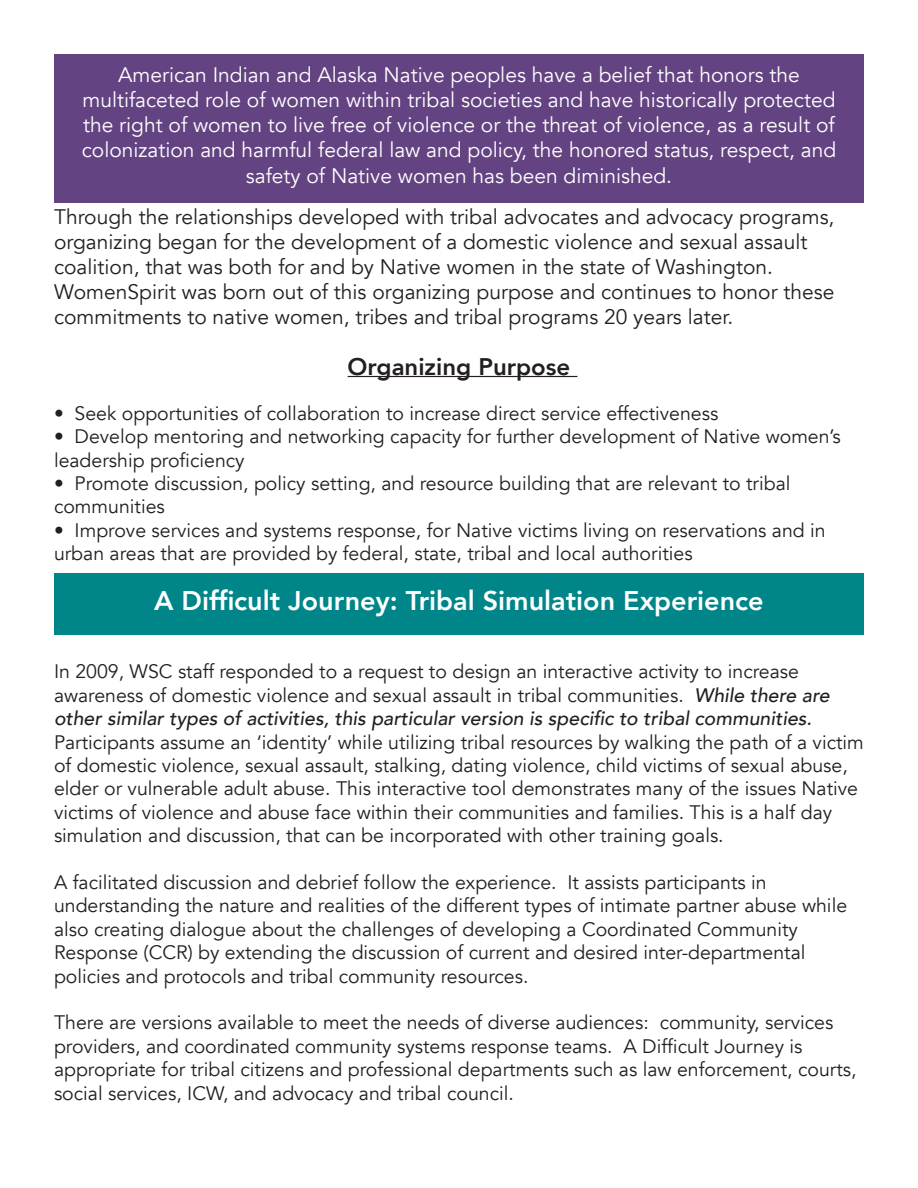
<style>
.page{position:relative;width:918px;height:1188px;background:#fff}
.page>*{position:absolute;margin:0;border:0;box-sizing:border-box;transform-origin:0 0}
.t1{font:800 27px "Avenir";color:#fff}
.t2{font:800 24px "Avenir";color:#231f20}
.t3{font:21px/25.2px "Avenir";color:#231f20}
.t4{font:21px/25.2px "Avenir";color:#fff}
.t5{font:19.5px/23.4px "Avenir";color:#231f20}
.s1{font-weight:500;font-style:italic}
</style>
<div class="page">
<div style="left:54px;top:54px;width:810px;height:148px;background:#644382"></div>
<hr style="left:348px;top:376px;width:229px;height:1px;background:#231f20">
<div style="left:54px;top:574px;width:810px;height:61px;background:#008689"></div>
<p class="t4" style="left:118px;top:62px;width:683px">American Indian and Alaska Native peoples have a belief that honors the</p>
<p class="t4" style="left:82px;top:88px;width:755px">multifaceted role of women within tribal societies and have historically protected the right of women to live free of violence or the threat of violence, as a result of</p>
<p class="t4" style="left:82px;top:138px;width:756px;text-align:center">colonization and harmful federal law and policy, the honored status, respect, and safety of Native women has been diminished.</p>
<p class="t3" style="left:54px;top:204px;width:782px">Through the relationships developed with tribal advocates and advocacy programs, organizing began for the development of a domestic violence and sexual assault coalition, that was both for and by Native women in the state of Washington.<br>WomenSpirit was born out of this organizing purpose and continues to honor these commitments to native women, tribes and tribal programs 20 years later.</p>
<p class="t2" style="left:348px;top:348px;width:224px">Organizing Purpose</p>
<p class="t5" style="left:54px;top:402px;width:666px">• Seek opportunities of collaboration to increase direct service effectiveness</p>
<p class="t5" style="left:54px;top:425px;width:788px">• Develop mentoring and networking capacity for further development of Native women’s leadership proficiency</p>
<p class="t5" style="left:54px;top:472px;width:738px">• Promote discussion, policy setting, and resource building that are relevant to tribal communities</p>
<p class="t5" style="left:54px;top:519px;width:773px">• Improve services and systems response, for Native victims living on reservations and in urban areas that are provided by federal, state, tribal and local authorities</p>
<p class="t1" style="left:154px;top:580px;width:611px">A Difficult Journey: Tribal Simulation Experience</p>
<p class="t5" style="left:54px;top:660px;width:811px">In 2009, WSC staff responded to a request to design an interactive activity to increase awareness of domestic violence and sexual assault in tribal communities. <span class="s1">While there are other similar types of activities, this particular version is specific to tribal communities.<br></span>Participants assume an ‘identity’ while utilizing tribal resources by walking the path of a victim of domestic violence, sexual assault, stalking, dating violence, child victims of sexual abuse, elder or vulnerable adult abuse. This interactive tool demonstrates many of the issues Native victims of violence and abuse face within their communities and families. This is a half day simulation and discussion, that can be incorporated with other training goals.</p>
<p class="t5" style="left:54px;top:871px;width:795px">A facilitated discussion and debrief follow the experience. It assists participants in understanding the nature and realities of the different types of intimate partner abuse while also creating dialogue about the challenges of developing a Coordinated Community Response (CCR) by extending the discussion of current and desired inter-departmental policies and protocols and tribal community resources.</p>
<p class="t5" style="left:54px;top:1011px;width:804px">There are versions available to meet the needs of diverse audiences: community, services providers, and coordinated community systems response teams. A Difficult Journey is appropriate for tribal citizens and professional departments such as law enforcement, courts, social services, ICW, and advocacy and tribal council.</p>
</div>
